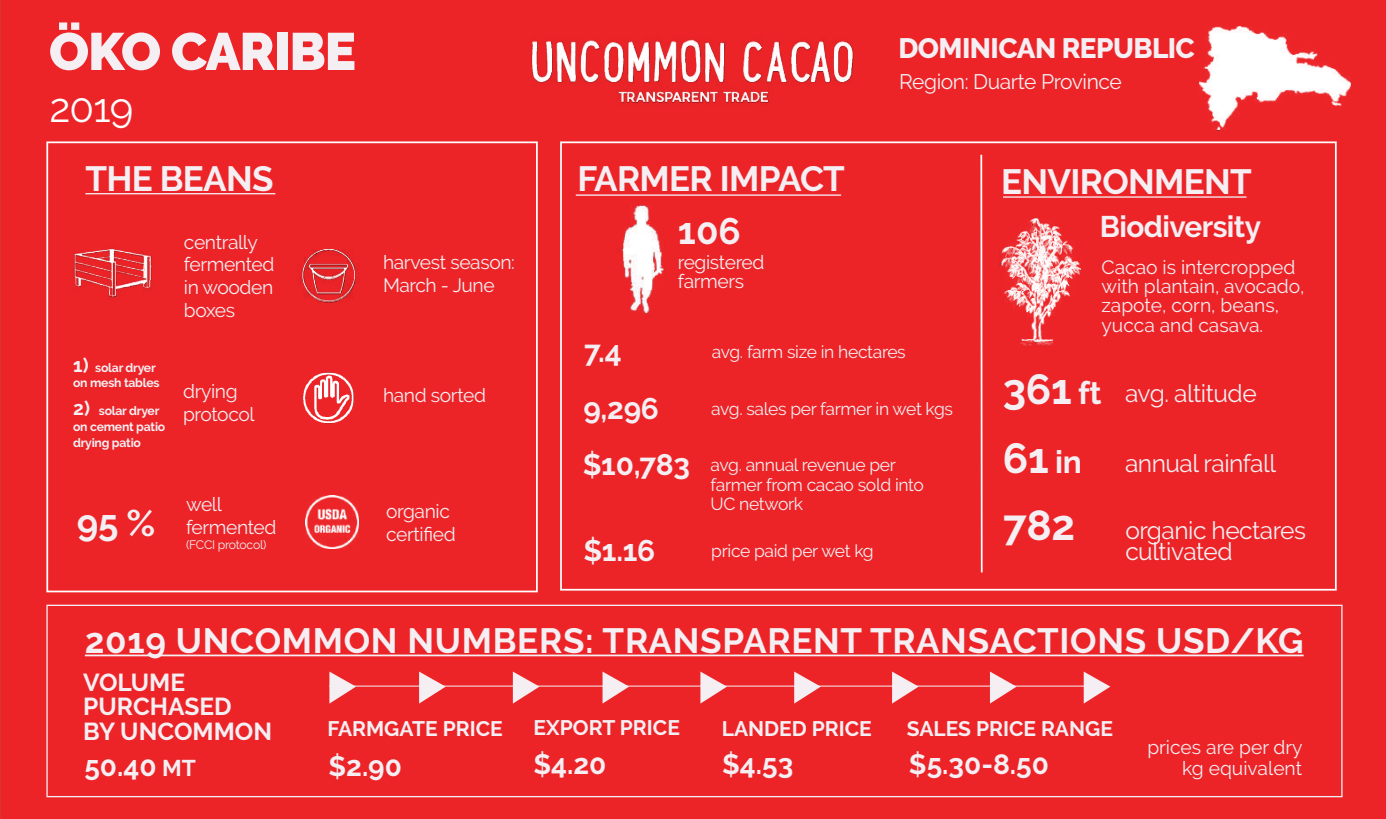
<style>
.page{position:relative;width:1386px;height:819px;background:#ec2428}
.page>*{position:absolute;margin:0;border:0;box-sizing:border-box;transform-origin:0 0}
.t1{font:900 52.5px "Raleway";letter-spacing:-.02em;color:#f5eff3}
.t2{font:700 42px "Raleway";color:#f5eff3}
.t3{font:40.25px "Raleway";color:#fff}
.t4{font:700 36.75px "Raleway";color:#f5eff3}
.t5{font:700 35px "Raleway";letter-spacing:.015em;color:#f5eff3}
.t6{font:700 35px "Raleway";letter-spacing:-.02em;color:#f5eff3}
.t7{font:700 29.75px "Raleway";letter-spacing:-.02em;color:#f5eff3}
.t8{font:700 28px "Raleway";color:#f5eff3}
.t9{font:800 28px "Raleway";letter-spacing:-.02em;color:#f5eff3}
.t10{font:24.5px/21px "Raleway";letter-spacing:-.02em;color:#f5eff3}
.t11{font:700 24.5px/24.5px "Raleway";color:#f5eff3}
.t12{font:700 22.75px "Raleway";color:#f5eff3}
.t13{font:700 22.22px "Raleway";letter-spacing:-.02em;color:#f5eff3}
.t14{font:700 21px "Raleway";color:#f5eff3}
.t15{font:21px "Raleway";letter-spacing:-.02em;color:#f5eff3}
.t16{font:19.25px/22.8px "Raleway";letter-spacing:-.02em;color:#f5eff3}
.t17{font:19.25px/19.2px "Raleway";color:#f5eff3}
.t18{font:17.5px/19.2px "Raleway";letter-spacing:-.02em;color:#f5eff3}
.t19{font:700 15.75px "Raleway";color:#f5eff3}
.t20{font:700 12.25px/15.8px "Raleway";letter-spacing:-.02em;color:#f5eff3}
.t21{font:12.25px "Raleway";letter-spacing:-.025em;color:#f5eff3}
.s1{font-size:19.25px}
.s2{font-weight:700;font-size:29.75px}
.s3{font-weight:700;font-size:42px}
.s4{font-weight:700;font-size:31.5px}
.s5{font-size:31.5px}
.s6{font-size:22.75px}
.s7{font-size:17.5px}
</style>
<div class="page">
<div style="left:560px;top:141px;width:777px;height:450px;border:2px solid #fff"></div>
<div style="left:46px;top:605px;width:1297px;height:192px;border:1px solid #f4eef3"></div>
<hr style="left:85px;top:193px;width:190px;height:1px;background:#f4eef3">
<hr style="left:576px;top:194px;width:265px;height:2px;background:#f4eef3">
<div style="left:46px;top:141px;width:492px;height:451px;border:2px solid #fff"></div>
<hr style="left:329px;top:686px;width:766px;height:1px;background:#f5eff3">
<svg style="left:329px;top:672px;width:27px;height:32px"></svg>
<svg style="left:419px;top:672px;width:27px;height:32px"></svg>
<svg style="left:513px;top:672px;width:27px;height:32px"></svg>
<svg style="left:603px;top:672px;width:26px;height:32px"></svg>
<svg style="left:700px;top:672px;width:27px;height:32px"></svg>
<svg style="left:794px;top:672px;width:27px;height:32px"></svg>
<svg style="left:892px;top:672px;width:27px;height:32px"></svg>
<svg style="left:990px;top:672px;width:27px;height:32px"></svg>
<svg style="left:1084px;top:672px;width:26px;height:32px"></svg>
<div style="left:1271px;top:4px;width:115px;height:136px;background:#ec2428"></div>
<hr style="left:85px;top:655px;width:1219px;height:1px;background:#f5eff3">
<hr style="left:980px;top:155px;width:3px;height:417px;background:#fff">
<hr style="left:1003px;top:196px;width:244px;height:2px;background:#f4eef3">
<div style="left:48px;top:20px;width:450px;height:72px;background:#ec2428"></div>
<div style="left:47px;top:19px;width:452px;height:74px;border:2px solid #ec2428"></div>
<div style="left:49px;top:85px;width:398px;height:39px;background:#ec2428"></div>
<img style="left:305px;top:495px;width:53px;height:53px">
<img style="left:58px;top:237px;width:109px;height:69px">
<img style="left:291px;top:348px;width:70px;height:78px">
<img style="left:292px;top:237px;width:70px;height:65px">
<img style="left:992px;top:214px;width:89px;height:139px">
<img style="left:597px;top:201px;width:70px;height:117px">
<img style="left:1198px;top:26px;width:152px;height:107px">
<img style="left:532px;top:22px;width:322px;height:88px">
<h1 class="t1" style="left:49px;top:21px;width:309px">ÖKO CARIBE</h1>
<h3 class="t3" style="left:49px;top:85px;width:86px">2019</h3>
<h3 class="t6" style="left:85px;top:158px;width:190px">THE BEANS</h3>
<h3 class="t6" style="left:578px;top:159px;width:269px">FARMER IMPACT</h3>
<p class="t16" style="left:184px;top:230px;width:92px">centrally fermented in wooden boxes</p>
<p class="t16" style="left:383px;top:251px;width:133px">harvest season:<br>March - June</p>
<h3 class="t4" style="left:678px;top:210px;width:65px">106</h3>
<p class="t16" style="left:678px;top:252px;width:88px;line-height:19.2px">registered farmers</p>
<h3 class="t9" style="left:898px;top:32px;width:298px">DOMINICAN REPUBLIC</h3>
<p class="t15" style="left:899px;top:70px;width:224px">Region: Duarte Province</p>
<h3 class="t6" style="left:1001px;top:162px;width:252px">ENVIRONMENT</h3>
<h3 class="t7" style="left:1100px;top:209px;width:163px">Biodiversity</h3>
<p class="t17" style="left:1101px;top:257px;width:205px">Cacao is intercropped with plantain, avocado, zapote, corn, beans, yucca and casava.</p>
<p class="t20" style="left:73px;top:360px;width:88px"><span class="s1">1)</span> solar dryer on mesh tables</p>
<p class="t20" style="left:73px;top:403px;width:94px"><span class="s1">2)</span> solar dryer on cement patio drying patio</p>
<h3 class="t4" style="left:77px;top:502px;width:80px">95 %</h3>
<p class="t16" style="left:183px;top:380px;width:73px">drying protocol</p>
<p class="t16" style="left:186px;top:493px;width:92px">well fermented</p>
<p class="t21" style="left:186px;top:538px;width:82px">(FCCI protocol)</p>
<p class="t16" style="left:383px;top:384px;width:105px">hand sorted</p>
<p class="t16" style="left:386px;top:500px;width:71px">organic certified</p>
<h3 class="t7" style="left:584px;top:335px;width:39px">7.4</h3>
<p class="t18" style="left:712px;top:343px;width:195px">avg. farm size in hectares</p>
<h3 class="t7" style="left:583px;top:391px;width:77px">9,296</h3>
<p class="t18" style="left:711px;top:399px;width:243px">avg. sales per farmer in wet kgs</p>
<p class="t18" style="left:711px;top:455px;width:215px;text-indent:-128px"><span class="s2">$10,783</span> avg. annual revenue per farmer from cacao sold into<br>UC network</p>
<p class="t18" style="left:711px;top:541px;width:164px">price paid per wet kg</p>
<h3 class="t7" style="left:583px;top:533px;width:73px">$1.16</h3>
<p class="t10" style="left:1003px;top:383px;width:255px"><span class="s3">361</span> <span class="s4">ft</span> avg. altitude</p>
<h2 class="t2" style="left:1003px;top:434px;width:80px">61 <span class="s5">in</span></h2>
<p class="t10" style="left:1125px;top:453px;width:152px">annual rainfall</p>
<p class="t10" style="left:1125px;top:520px;width:182px;text-indent:-122px"><span class="s3">782</span> organic hectares cultivated</p>
<p class="t13" style="left:536px;top:616px;width:727px">2017 UNCOMMON NUMBERS: TRANSPARENT TRANSACTIONS USD/KG</p>
<h3 class="t5" style="left:85px;top:621px;width:1220px">2019 UNCOMMON NUMBERS: TRANSPARENT TRANSACTIONS USD/KG</h3>
<p class="t13" style="left:194px;top:636px;width:729px">2016 UNCOMMON NUMBERS: TRANSPARENT TRANSACTIONS USD/KG</p>
<p class="t11" style="left:83px;top:670px;width:190px">VOLUME<br>PURCHASED<br>BY UNCOMMON</p>
<h3 class="t8" style="left:84px;top:750px;width:113px">50.40 <span class="s6">MT</span></h3>
<p class="t19" style="left:166px;top:703px;width:123px">BY UNCOMMON</p>
<p class="t14" style="left:534px;top:716px;width:148px">EXPORT PRICE</p>
<h3 class="t8" style="left:533px;top:748px;width:75px">$4.20</h3>
<p class="t14" style="left:328px;top:717px;width:177px">FARMGATE PRICE</p>
<h3 class="t8" style="left:328px;top:750px;width:75px">$2.90</h3>
<p class="t12" style="left:203px;top:729px;width:78px">46.2 <span class="s7">MT</span></p>
<p class="t12" style="left:507px;top:738px;width:60px">$3.93</p>
<p class="t14" style="left:722px;top:717px;width:152px">LANDED PRICE</p>
<h3 class="t8" style="left:722px;top:749px;width:73px">$4.53</h3>
<p class="t14" style="left:907px;top:717px;width:208px">SALES PRICE RANGE</p>
<h3 class="t8" style="left:909px;top:748px;width:141px">$5.30-8.50</h3>
<p class="t17" style="left:1147px;top:737px;width:157px;line-height:21px;text-align:right">prices are per dry kg equivalent</p>
</div>
